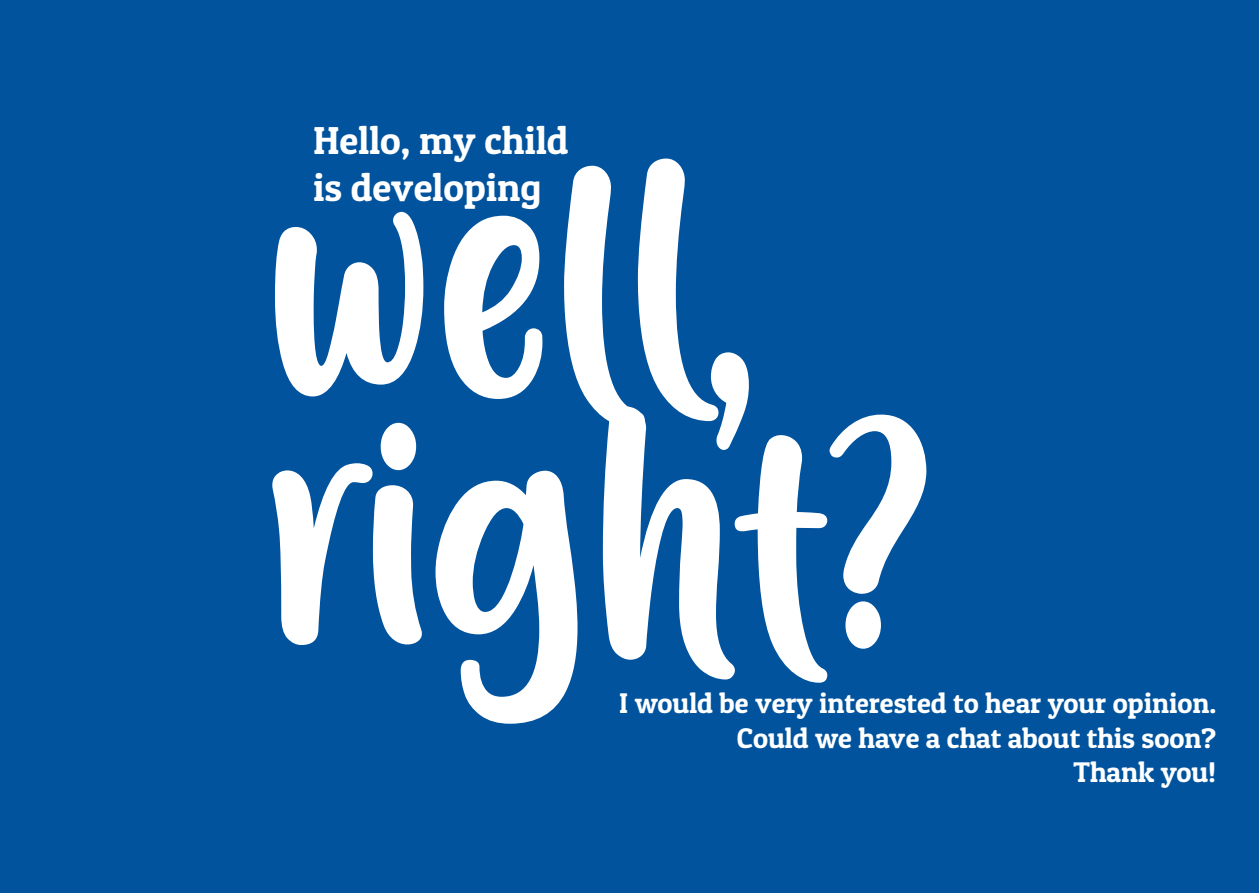
<style>
.page{position:relative;width:1259px;height:893px;background:#01539d}
.page>*{position:absolute;margin:0;border:0;box-sizing:border-box;transform-origin:0 0}
.t1{font:300px/249px "A Calling";color:#fff}
.t2{font:39px/46.8px "Patua One";color:#fff}
.t3{font:28.5px/34.2px "Patua One";color:#fff;text-align:right}
</style>
<div class="page">
<h2 class="t2" style="left:313px;top:117px;width:257px">Hello, my child is developing</h2>
<h1 class="t1" style="left:264px;top:190px;width:665px">well, right?</h1>
<p class="t3" style="left:619px;top:686px;width:598px">I would be very interested to hear your opinion.<br>Could we have a chat about this soon?<br>Thank you!</p>
</div>
